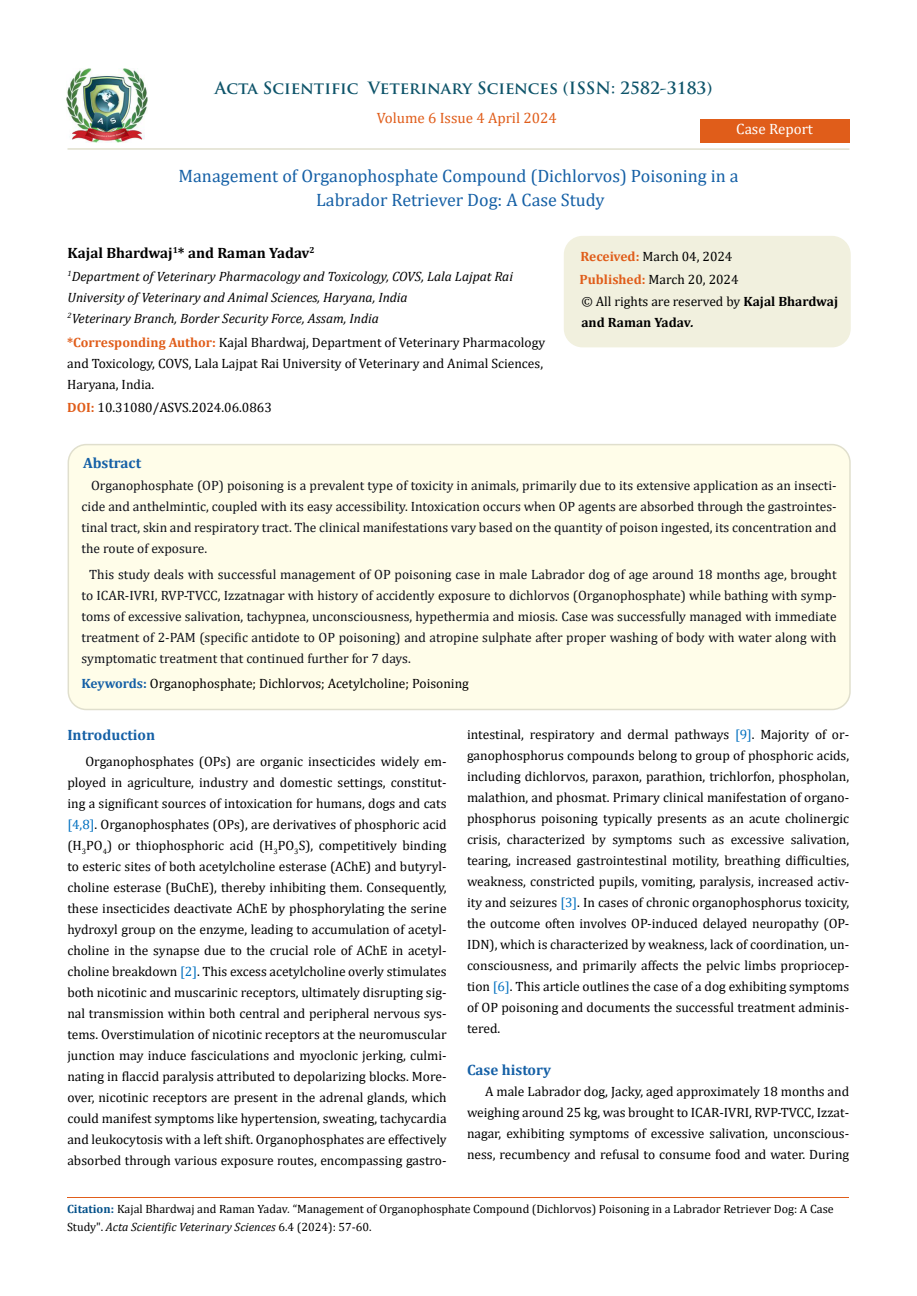
<style>
.page{position:relative;width:917px;height:1296px;background:#fff}
.page>*{position:absolute;margin:0;border:0;box-sizing:border-box;transform-origin:0 0}
.t1{font:18px/24px "Cambria";color:#1560a6;text-align:center}
.t2{font:700 16.5px "Trajan Pro";color:#0e546a}
.t3{font:700 15px "Cambria";color:#1560a6}
.t4{font:700 15px "Cambria";color:#000}
.t5{font:15px "Cambria";color:#e05d1a}
.t6{font:15px "Cambria";color:#fff}
.t7{font:13.5px/21px "Cambria";color:#000;text-align:justify}
.t8{font:13.5px/21px "Cambria";color:#0e101a;text-align:justify}
.t9{font:italic 13.5px/21px "Cambria";color:#000}
.t10{font:700 13.5px/21px "Cambria";color:#000}
.t11{font:12px/18px "Cambria";color:#000}
.s1{font-weight:700;color:#e05d1a}
.s2{font-weight:400}
.s3{font-style:italic}
.s4{font-weight:700;color:#1560a6}
.s5{color:#0070c0}
.s6{font-weight:700;color:#035089}
</style>
<div class="page">
<img style="left:67px;top:68px;width:80px;height:74px">
<div style="left:699px;top:119px;width:150px;height:23px;background:#e05d1a"></div>
<div style="left:564px;top:237px;width:286px;height:110px;background:#f1f0de;border-radius:18px"></div>
<div style="left:563px;top:236px;width:287px;height:111px;border:2px solid #f1f0de;border-radius:18px"></div>
<div style="left:68px;top:445px;width:782px;height:265px;background:#fffde9;border-radius:18px"></div>
<div style="left:68px;top:444px;width:782px;height:266px;border:2px solid #e0dfcd;border-radius:18px"></div>
<hr style="left:67px;top:1198px;width:782px;height:1px;background:#e05d1a">
<hr style="left:67px;top:148px;width:782px;height:2px;background:#e0dfcd">
<p class="t2" style="left:215px;top:77px;width:499px">Acta Scientific Veterinary Sciences (ISSN: 2582-3183)</p>
<p class="t5" style="left:376px;top:109px;width:182px">Volume 6 Issue 4 April 2024</p>
<p class="t6" style="left:736px;top:120px;width:78px">Case Report</p>
<h1 class="t1" style="left:178px;top:163px;width:561px">Management of Organophosphate Compound (Dichlorvos) Poisoning in a<br>Labrador Retriever Dog: A Case Study</h1>
<p class="t4" style="left:67px;top:242px;width:249px">Kajal Bhardwaj<sup>1</sup>* and Raman Yadav<sup>2</sup></p>
<p class="t9" style="left:67px;top:265px;width:447px"><sup>1</sup>Department of Veterinary Pharmacology and Toxicology, COVS, Lala Lajpat Rai<br>University of Veterinary and Animal Sciences, Haryana, India<br><sup>2</sup>Veterinary Branch, Border Security Force, Assam, India</p>
<p class="t7" style="left:67px;top:332px;width:479px;text-align:left"><span class="s1">*Corresponding Author:</span> Kajal Bhardwaj, Department of Veterinary Pharmacology and Toxicology, COVS, Lala Lajpat Rai University of Veterinary and Animal Sciences,<br>Haryana, India.</p>
<p class="t7" style="left:579px;top:245px;width:160px;line-height:23px"><span class="s1">Received:</span> March 04, 2024<br><span class="s1">Published:</span> March 20, 2024</p>
<p class="t10" style="left:581px;top:290px;width:258px"><span class="s2">© All rights are reserved by</span> Kajal Bhardwaj and Raman Yadav<span class="s3">.</span></p>
<p class="t7" style="left:67px;top:397px;width:206px"><span class="s1">DOI:</span> 10.31080/ASVS.2024.06.0863</p>
<p class="t3" style="left:83px;top:452px;width:60px">Abstract</p>
<p class="t8" style="left:82px;top:475px;width:756px;text-indent:10px">Organophosphate (OP) poisoning is a prevalent type of toxicity in animals, primarily due to its extensive application as an insecti&shy;cide and anthelmintic, coupled with its easy accessibility. Intoxication occurs when OP agents are absorbed through the gastrointes&shy;tinal tract, skin and respiratory tract. The clinical manifestations vary based on the quantity of poison ingested, its concentration and the route of exposure.</p>
<p class="t8" style="left:82px;top:564px;width:756px;text-indent:8px">This study deals with successful management of OP poisoning case in male Labrador dog of age around 18 months age, brought to ICAR-IVRI, RVP-TVCC, Izzatnagar with history of accidently exposure to dichlorvos (Organophosphate) while bathing with symp&shy;toms of excessive salivation, tachypnea, unconsciousness, hypethermia and miosis. Case was successfully managed with immediate treatment of 2-PAM (specific antidote to OP poisoning) and atropine sulphate after proper washing of body with water along with symptomatic treatment that continued further for 7 days.</p>
<p class="t7" style="left:82px;top:673px;width:389px"><span class="s4">Keywords:</span> Organophosphate; Dichlorvos; Acetylcholine; Poisoning</p>
<p class="t3" style="left:67px;top:724px;width:89px">Introduction</p>
<p class="t7" style="left:67px;top:750px;width:381px;text-indent:18px">Organophosphates (OPs) are organic insecticides widely em&shy;ployed in agriculture, industry and domestic settings, constitut&shy;ing a significant sources of intoxication for humans, dogs and cats <span class="s5">[4,8]</span>. Organophosphates (OPs), are derivatives of phosphoric acid (H<sub>3</sub>PO<sub>4</sub>) or thiophosphoric acid (H<sub>3</sub>PO<sub>3</sub>S), competitively binding to esteric sites of both acetylcholine esterase (AChE) and butyryl&shy;choline esterase (BuChE), thereby inhibiting them. Consequently, these insecticides deactivate AChE by phosphorylating the serine hydroxyl group on the enzyme, leading to accumulation of acetyl&shy;choline in the synapse due to the crucial role of AChE in acetyl&shy;choline breakdown <span class="s5">[2]</span>. This excess acetylcholine overly stimulates both nicotinic and muscarinic receptors, ultimately disrupting sig&shy;nal transmission within both central and peripheral nervous sys&shy;tems. Overstimulation of nicotinic receptors at the neuromuscular junction may induce fasciculations and myoclonic jerking, culmi&shy;nating in flaccid paralysis attributed to depolarizing blocks. More&shy;over, nicotinic receptors are present in the adrenal glands, which could manifest symptoms like hypertension, sweating, tachycardia and leukocytosis with a left shift. Organophosphates are effectively absorbed through various exposure routes, encompassing gastro-</p>
<p class="t7" style="left:467px;top:724px;width:384px">intestinal, respiratory and dermal pathways <span class="s5">[9]</span>. Majority of or&shy;ganophosphorus compounds belong to group of phosphoric acids, including dichlorvos, paraxon, parathion, trichlorfon, phospholan, malathion, and phosmat. Primary clinical manifestation of organo&shy;phosphorus poisoning typically presents as an acute cholinergic crisis, characterized by symptoms such as excessive salivation, tearing, increased gastrointestinal motility, breathing difficulties, weakness, constricted pupils, vomiting, paralysis, increased activ&shy;ity and seizures <span class="s5">[3]</span>. In cases of chronic organophosphorus toxicity, the outcome often involves OP-induced delayed neuropathy (OP-IDN), which is characterized by weakness, lack of coordination, un&shy;consciousness, and primarily affects the pelvic limbs propriocep&shy;tion <span class="s5">[6]</span>. This article outlines the case of a dog exhibiting symptoms of OP poisoning and documents the successful treatment adminis&shy;tered.</p>
<p class="t3" style="left:467px;top:1059px;width:86px">Case history</p>
<p class="t7" style="left:467px;top:1080px;width:384px;text-indent:18px">A male Labrador dog, Jacky, aged approximately 18 months and weighing around 25 kg, was brought to ICAR-IVRI, RVP-TVCC, Izzat&shy;nagar, exhibiting symptoms of excessive salivation, unconscious&shy;ness, recumbency and refusal to consume food and water. During</p>
<p class="t11" style="left:67px;top:1200px;width:768px"><span class="s6">Citation:</span> Kajal Bhardwaj and Raman Yadav<span class="s3">.</span> “Management of Organophosphate Compound (Dichlorvos) Poisoning in a Labrador Retriever Dog: A Case<br>Study". <span class="s3">Acta Scientific Veterinary Sciences</span> 6.4 (2024): 57-60.</p>
</div>
